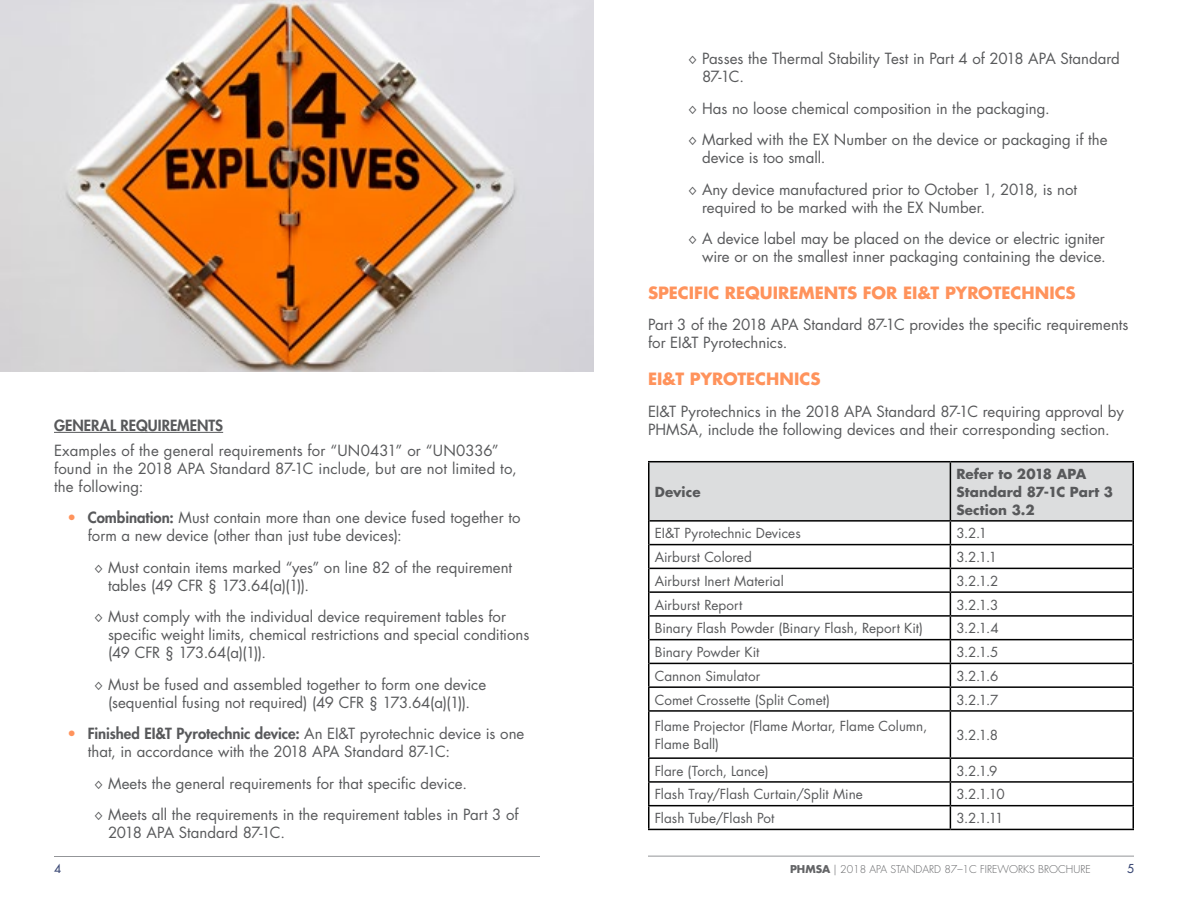
<style>
.page{position:relative;width:1188px;height:918px;background:#fff}
.page>*{position:absolute;margin:0;border:0;box-sizing:border-box;transform-origin:0 0}
.t1{font:700 16.5px "Futura Std";color:#ff935c}
.t2{font:15px/18px "Futura Std";color:#58595b}
.t3{font:800 15px "Futura Std";color:#58595b}
.t4{font:13.5px/18px "Futura Std";letter-spacing:.005em;color:#58595b}
.t5{font:700 13.5px/18px "Futura Std";letter-spacing:.005em;color:#58595b}
.t6{font:500 12px "Futura Std";color:#3b4975}
.t7{font:300 10.5px "Futura Std";color:#636466}
.s1{font-weight:800;color:#ff935c}
.s2{font-weight:800}
.s3{font-family:"Georgia"}
.s4{font-weight:700}
</style>
<div class="page">
<hr style="left:54px;top:856px;width:486px;height:1px;background:#939598">
<hr style="left:648px;top:856px;width:486px;height:1px;background:#939598">
<hr style="left:54px;top:432px;width:169px;height:1px;background:#58595b">
<svg style="left:650px;top:462px;width:482px;height:248px"></svg>
<hr style="left:950px;top:712px;width:1px;height:45px;background:#000">
<svg style="left:950px;top:759px;width:1px;height:70px"></svg>
<hr style="left:648px;top:461px;width:302px;height:1px;background:#000">
<hr style="left:648px;top:462px;width:2px;height:59px;background:#000">
<hr style="left:950px;top:461px;width:184px;height:1px;background:#000">
<hr style="left:1132px;top:462px;width:2px;height:59px;background:#000">
<hr style="left:648px;top:521px;width:2px;height:24px;background:#000">
<hr style="left:1132px;top:521px;width:2px;height:24px;background:#000">
<hr style="left:648px;top:545px;width:2px;height:23px;background:#000">
<hr style="left:1132px;top:545px;width:2px;height:23px;background:#000">
<hr style="left:648px;top:568px;width:2px;height:24px;background:#000">
<hr style="left:1132px;top:568px;width:2px;height:24px;background:#000">
<hr style="left:648px;top:592px;width:2px;height:24px;background:#000">
<hr style="left:1132px;top:592px;width:2px;height:24px;background:#000">
<hr style="left:648px;top:616px;width:2px;height:24px;background:#000">
<hr style="left:1132px;top:616px;width:2px;height:24px;background:#000">
<hr style="left:648px;top:640px;width:2px;height:23px;background:#000">
<hr style="left:1132px;top:640px;width:2px;height:23px;background:#000">
<hr style="left:648px;top:663px;width:2px;height:23px;background:#000">
<hr style="left:1132px;top:663px;width:2px;height:23px;background:#000">
<hr style="left:648px;top:686px;width:302px;height:2px;background:#000">
<hr style="left:648px;top:688px;width:2px;height:22px;background:#000">
<hr style="left:950px;top:686px;width:184px;height:2px;background:#000">
<hr style="left:1132px;top:688px;width:2px;height:22px;background:#000">
<hr style="left:648px;top:710px;width:302px;height:2px;background:#000">
<hr style="left:648px;top:712px;width:2px;height:45px;background:#000">
<hr style="left:950px;top:710px;width:184px;height:2px;background:#000">
<hr style="left:1132px;top:712px;width:2px;height:45px;background:#000">
<hr style="left:648px;top:757px;width:302px;height:2px;background:#000">
<hr style="left:648px;top:759px;width:2px;height:22px;background:#000">
<hr style="left:950px;top:757px;width:184px;height:2px;background:#000">
<hr style="left:1132px;top:759px;width:2px;height:22px;background:#000">
<hr style="left:648px;top:781px;width:302px;height:2px;background:#000">
<hr style="left:648px;top:783px;width:2px;height:22px;background:#000">
<hr style="left:950px;top:781px;width:184px;height:2px;background:#000">
<hr style="left:1132px;top:783px;width:2px;height:22px;background:#000">
<hr style="left:648px;top:805px;width:302px;height:1px;background:#000">
<hr style="left:648px;top:806px;width:2px;height:23px;background:#000">
<hr style="left:950px;top:805px;width:184px;height:1px;background:#000">
<hr style="left:1132px;top:806px;width:2px;height:23px;background:#000">
<hr style="left:648px;top:829px;width:302px;height:1px;background:#000">
<hr style="left:950px;top:829px;width:184px;height:1px;background:#000">
<img style="left:0;top:0;width:594px;height:371px">
<p class="t3" style="left:54px;top:416px;width:171px">GENERAL REQUIREMENTS</p>
<p class="t2" style="left:54px;top:441px;width:464px">Examples of the general requirements for “UN0431” or “UN0336” found in the 2018 APA Standard 87-1C include, but are not limited to, the following:</p>
<p class="t2" style="left:88px;top:509px;width:434px;text-indent:-20px"><span class="s1">•</span> <span class="s2">Combination:</span> Must contain more than one device fused together to form a new device (other than just tube devices):</p>
<p class="t2" style="left:108px;top:558px;width:406px;text-indent:-14px"><span class="s3">◊</span> Must contain items marked “yes” on line 82 of the requirement tables (49 CFR § 173.64(a)(1)).</p>
<p class="t2" style="left:108px;top:608px;width:423px;text-indent:-14px"><span class="s3">◊</span> Must comply with the individual device requirement tables for specific weight limits, chemical restrictions and special conditions (49 CFR § 173.64(a)(1)).</p>
<p class="t2" style="left:94px;top:675px;width:393px;text-align:center"><span class="s3">◊</span> Must be fused and assembled together to form one device (sequential fusing not required) (49 CFR § 173.64(a)(1)).</p>
<p class="t2" style="left:88px;top:725px;width:438px;text-indent:-20px"><span class="s1">•</span> <span class="s2">Finished EI&amp;T Pyrotechnic device:</span> An EI&amp;T pyrotechnic device is one that, in accordance with the 2018 APA Standard 87-1C:</p>
<p class="t2" style="left:94px;top:768px;width:426px;line-height:31.5px"><span class="s3">◊</span> Meets the general requirements for that specific device.<br><span class="s3">◊</span> Meets all the requirements in the requirement tables in Part 3 of</p>
<p class="t2" style="left:108px;top:824px;width:179px">2018 APA Standard 87-1C.</p>
<p class="t2" style="left:702px;top:50px;width:419px;text-indent:-14px"><span class="s3">◊</span> Passes the Thermal Stability Test in Part 4 of 2018 APA Standard<br>87-1C.</p>
<p class="t2" style="left:688px;top:93px;width:421px;line-height:31.5px"><span class="s3">◊</span> Has no loose chemical composition in the packaging.<br><span class="s3">◊</span> Marked with the EX Number on the device or packaging if the</p>
<p class="t2" style="left:688px;top:142px;width:390px;line-height:31.5px;text-indent:14px">device is too small.<br><span class="s3">◊</span> Any device manufactured prior to October 1, 2018, is not</p>
<p class="t2" style="left:688px;top:192px;width:418px;line-height:31.5px;text-indent:14px">required to be marked with the EX Number.<br><span class="s3">◊</span> A device label may be placed on the device or electric igniter</p>
<p class="t2" style="left:702px;top:248px;width:405px">wire or on the smallest inner packaging containing the device.</p>
<p class="t1" style="left:648px;top:282px;width:429px">SPECIFIC REQUIREMENTS FOR EI&amp;T PYROTECHNICS</p>
<p class="t2" style="left:648px;top:316px;width:482px">Part 3 of the 2018 APA Standard 87-1C provides the specific requirements for EI&amp;T Pyrotechnics.</p>
<p class="t1" style="left:648px;top:368px;width:174px">EI&amp;T PYROTECHNICS</p>
<p class="t2" style="left:648px;top:402px;width:477px">EI&amp;T Pyrotechnics in the 2018 APA Standard 87-1C requiring approval by<br>PHMSA, include the following devices and their corresponding section.</p>
<p class="t5" style="left:655px;top:483px;width:47px">Device</p>
<p class="t5" style="left:956px;top:465px;width:158px">Refer to 2018 APA<br>Standard 87-1C Part 3<br>Section 3.2</p>
<p class="t4" style="left:655px;top:524px;width:148px">EI&amp;T Pyrotechnic Devices</p>
<p class="t4" style="left:956px;top:524px;width:32px">3.2.1</p>
<p class="t4" style="left:655px;top:548px;width:99px">Airburst Colored</p>
<p class="t4" style="left:956px;top:548px;width:42px">3.2.1.1</p>
<p class="t4" style="left:655px;top:572px;width:131px">Airburst Inert Material</p>
<p class="t4" style="left:956px;top:572px;width:44px">3.2.1.2</p>
<p class="t4" style="left:655px;top:596px;width:89px">Airburst Report</p>
<p class="t4" style="left:956px;top:596px;width:43px">3.2.1.3</p>
<p class="t4" style="left:655px;top:620px;width:270px">Binary Flash Powder (Binary Flash, Report Kit)</p>
<p class="t4" style="left:956px;top:620px;width:44px">3.2.1.4</p>
<p class="t4" style="left:655px;top:643px;width:106px">Binary Powder Kit</p>
<p class="t4" style="left:956px;top:643px;width:44px">3.2.1.5</p>
<p class="t4" style="left:655px;top:667px;width:107px">Cannon Simulator</p>
<p class="t4" style="left:956px;top:667px;width:43px">3.2.1.6</p>
<p class="t4" style="left:655px;top:691px;width:177px">Comet Crossette (Split Comet)</p>
<p class="t4" style="left:956px;top:691px;width:44px">3.2.1.7</p>
<p class="t4" style="left:655px;top:717px;width:274px">Flame Projector (Flame Mortar, Flame Column,<br>Flame Ball)</p>
<p class="t4" style="left:956px;top:726px;width:43px">3.2.1.8</p>
<p class="t4" style="left:655px;top:762px;width:115px">Flare (Torch, Lance)</p>
<p class="t4" style="left:956px;top:762px;width:43px">3.2.1.9</p>
<p class="t4" style="left:655px;top:786px;width:210px">Flash Tray/Flash Curtain/Split Mine</p>
<p class="t4" style="left:956px;top:786px;width:50px">3.2.1.10</p>
<p class="t4" style="left:655px;top:809px;width:121px">Flash Tube/Flash Pot</p>
<p class="t4" style="left:956px;top:809px;width:49px">3.2.1.11</p>
<p class="t6" style="left:54px;top:861px;width:8px">4</p>
<p class="t7" style="left:790px;top:863px;width:302px"><span class="s4">PHMSA</span> | 2018 APA STANDARD 87–1C FIREWORKS BROCHURE</p>
<p class="t6" style="left:1127px;top:861px;width:8px">5</p>
</div>
